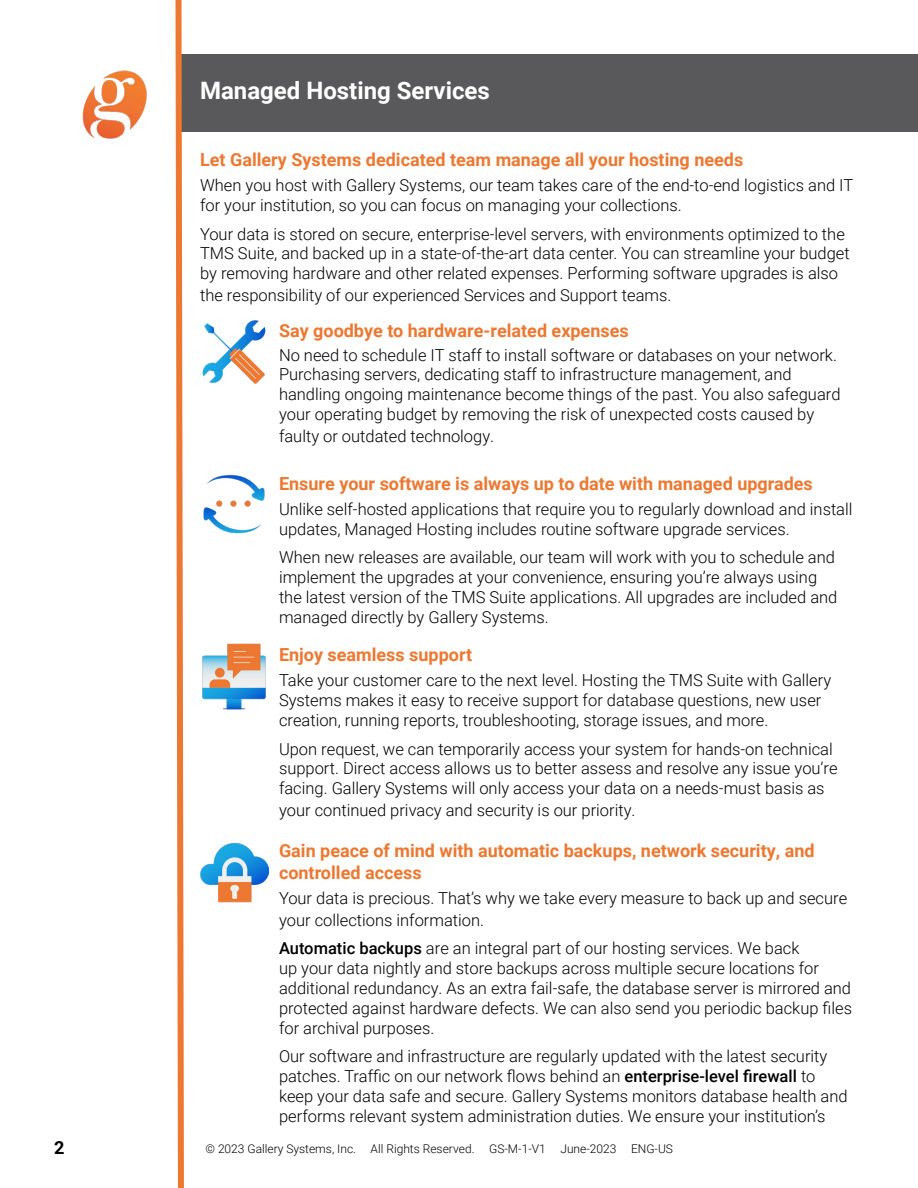
<style>
.page{position:relative;width:918px;height:1188px;background:#fff}
.page>*{position:absolute;margin:0;border:0;box-sizing:border-box;transform-origin:0 0}
.t1{font:700 24px "Roboto";color:#fff}
.t2{font:700 18px/21.6px "Roboto";color:#ec7831}
.t3{font:700 18px "Roboto";color:#000}
.t4{font:300 16.5px/19.8px "Roboto";color:#000}
.t5{font:300 12px "Roboto";color:#000}
.s1{font-weight:500}
</style>
<div class="page">
<div style="left:180px;top:54px;width:738px;height:78px;background:#59595b"></div>
<svg style="left:175px;top:0;width:9px;height:1188px"></svg>
<img style="left:202px;top:320px;width:64px;height:64px">
<img style="left:82px;top:70px;width:65px;height:69px">
<img style="left:203px;top:474px;width:62px;height:60px">
<img style="left:202px;top:643px;width:64px;height:67px">
<img style="left:201px;top:842px;width:67px;height:61px">
<p class="t1" style="left:200px;top:73px;width:291px">Managed Hosting Services</p>
<p class="t2" style="left:200px;top:148px;width:545px">Let Gallery Systems dedicated team manage all your hosting needs</p>
<p class="t4" style="left:200px;top:175px;width:655px">When you host with Gallery Systems, our team takes care of the end-to-end logistics and IT for your institution, so you can focus on managing your collections.</p>
<p class="t4" style="left:200px;top:223px;width:651px">Your data is stored on secure, enterprise-level servers, with environments optimized to the<br>TMS Suite, and backed up in a state-of-the-art data center. You can streamline your budget by removing hardware and other related expenses. Performing software upgrades is also</p>
<p class="t4" style="left:200px;top:284px;width:473px">the responsibility of our experienced Services and Support teams.</p>
<p class="t2" style="left:279px;top:319px;width:351px">Say goodbye to hardware-related expenses</p>
<p class="t4" style="left:279px;top:344px;width:563px">No need to schedule IT staff to install software or databases on your network.<br>Purchasing servers, dedicating staff to infrastructure management, and handling ongoing maintenance become things of the past. You also safeguard your operating budget by removing the risk of unexpected costs caused by</p>
<p class="t4" style="left:279px;top:425px;width:217px">faulty or outdated technology.</p>
<p class="t2" style="left:279px;top:472px;width:535px">Ensure your software is always up to date with managed upgrades</p>
<p class="t4" style="left:279px;top:498px;width:575px">Unlike self-hosted applications that require you to regularly download and install updates, Managed Hosting includes routine software upgrade services.</p>
<p class="t4" style="left:279px;top:547px;width:560px">When new releases are available, our team will work with you to schedule and implement the upgrades at your convenience, ensuring you’re always using the latest version of the TMS Suite applications. All upgrades are included and managed directly by Gallery Systems.</p>
<p class="t2" style="left:279px;top:643px;width:195px">Enjoy seamless support</p>
<p class="t4" style="left:279px;top:670px;width:554px">Take your customer care to the next level. Hosting the TMS Suite with Gallery<br>Systems makes it easy to receive support for database questions, new user creation, running reports, troubleshooting, storage issues, and more.</p>
<p class="t4" style="left:279px;top:738px;width:560px">Upon request, we can temporarily access your system for hands-on technical support. Direct access allows us to better assess and resolve any issue you’re facing. Gallery Systems will only access your data on a needs-must basis as</p>
<p class="t4" style="left:279px;top:799px;width:358px">your continued privacy and security is our priority.</p>
<p class="t2" style="left:279px;top:839px;width:537px">Gain peace of mind with automatic backups, network security, and controlled access</p>
<p class="t4" style="left:279px;top:887px;width:570px;line-height:21.6px">Your data is precious. That’s why we take every measure to back up and secure your collections information.</p>
<p class="t4" style="left:279px;top:938px;width:575px"><span class="s1">Automatic backups</span> are an integral part of our hosting services. We back<br>up your data nightly and store backups across multiple secure locations for additional redundancy. As an extra fail-safe, the database server is mirrored and protected against hardware defects. We can also send you periodic backup files for archival purposes.</p>
<p class="t4" style="left:279px;top:1046px;width:570px">Our software and infrastructure are regularly updated with the latest security patches. Traffic on our network flows behind an <span class="s1">enterprise-level firewall</span> to keep your data safe and secure. Gallery Systems monitors database health and performs relevant system administration duties. We ensure your institution’s</p>
<p class="t3" style="left:54px;top:1135px;width:12px">2</p>
<p class="t5" style="left:206px;top:1140px;width:469px">© 2023 Gallery Systems, Inc. All Rights Reserved. GS-M-1-V1 June-2023 ENG-US</p>
</div>
